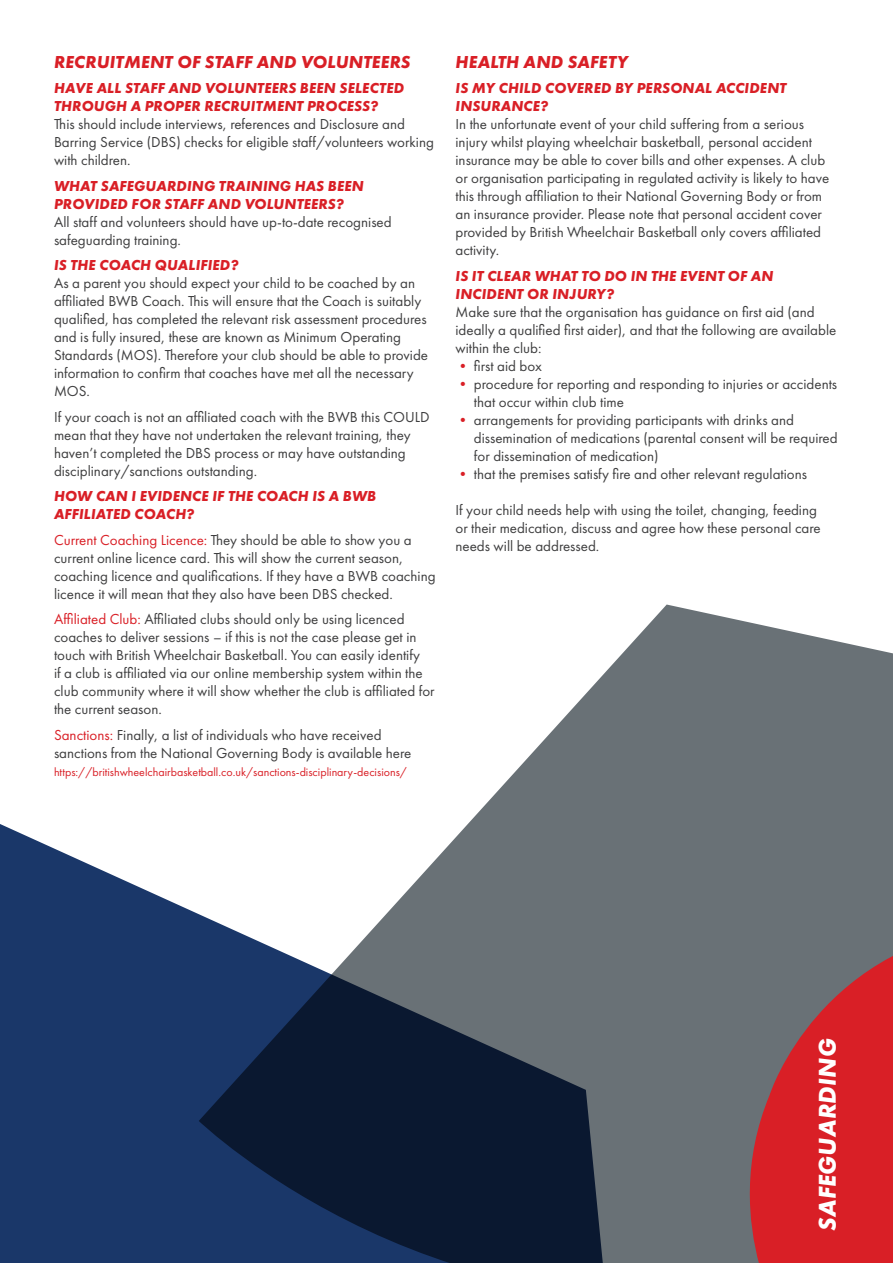
<style>
.page{position:relative;width:893px;height:1263px;background:#fff}
.page>*{position:absolute;margin:0;border:0;box-sizing:border-box;transform-origin:0 0}
.t1{font:italic 700 25.2px "Futura PT";letter-spacing:.01em;color:#fff}
.t2{font:italic 700 18px "Futura PT";letter-spacing:.01em;color:#d91f26}
.t3{font:15px/18px "Futura PT";color:#3e3e3f}
.t4{font:italic 700 15px/18px "Futura PT";letter-spacing:.01em;color:#d91f26}
.t5{font:12px "Futura PT";color:#d91f26}
.s1{color:#d91f26}
</style>
<div class="page">
<svg style="left:0;top:824px;width:199px;height:439px;background:#314b78"></svg>
<svg style="left:199px;top:604px;width:694px;height:659px;fill:#697176"></svg>
<svg style="left:715px;top:923px;width:178px;height:340px;background:#a74349"></svg>
<p class="t2" style="left:54px;top:51px;width:358px">RECRUITMENT OF STAFF AND VOLUNTEERS</p>
<p class="t4" style="left:54px;top:79px;width:352px">HAVE ALL STAFF AND VOLUNTEERS BEEN SELECTED<br>THROUGH A PROPER RECRUITMENT PROCESS?</p>
<p class="t3" style="left:54px;top:115px;width:381px">This should include interviews, references and Disclosure and<br>Barring Service (DBS) checks for eligible staff/volunteers working with children.</p>
<p class="t4" style="left:54px;top:177px;width:311px">WHAT SAFEGUARDING TRAINING HAS BEEN<br>PROVIDED FOR STAFF AND VOLUNTEERS?</p>
<p class="t3" style="left:54px;top:213px;width:339px">All staff and volunteers should have up-to-date recognised safeguarding training.</p>
<p class="t4" style="left:54px;top:256px;width:186px">IS THE COACH QUALIFIED?</p>
<p class="t3" style="left:54px;top:274px;width:376px">As a parent you should expect your child to be coached by an affiliated BWB Coach. This will ensure that the Coach is suitably qualified, has completed the relevant risk assessment procedures and is fully insured, these are known as Minimum Operating Standards (MOS). Therefore your club should be able to provide information to confirm that coaches have met all the necessary MOS.</p>
<p class="t3" style="left:54px;top:408px;width:377px">If your coach is not an affiliated coach with the BWB this COULD mean that they have not undertaken the relevant training, they haven’t completed the DBS process or may have outstanding disciplinary/sanctions outstanding.</p>
<p class="t4" style="left:54px;top:487px;width:324px">HOW CAN I EVIDENCE IF THE COACH IS A BWB<br>AFFILIATED COACH?</p>
<p class="t3" style="left:54px;top:531px;width:383px"><span class="s1">Current Coaching Licence:</span> They should be able to show you a current online licence card. This will show the current season, coaching licence and qualifications. If they have a BWB coaching licence it will mean that they also have been DBS checked.</p>
<p class="t3" style="left:54px;top:610px;width:382px"><span class="s1">Affiliated Club:</span> Affiliated clubs should only be using licenced coaches to deliver sessions – if this is not the case please get in touch with British Wheelchair Basketball. You can easily identify<br>if a club is affiliated via our online membership system within the club community where it will show whether the club is affiliated for the current season.</p>
<p class="t3" style="left:54px;top:726px;width:359px"><span class="s1">Sanctions:</span> Finally, a list of individuals who have received sanctions from the National Governing Body is available here</p>
<p class="t5" style="left:54px;top:765px;width:355px">https://britishwheelchairbasketball.co.uk/sanctions-disciplinary-decisions/</p>
<p class="t2" style="left:456px;top:51px;width:174px">HEALTH AND SAFETY</p>
<p class="t4" style="left:456px;top:79px;width:332px">IS MY CHILD COVERED BY PERSONAL ACCIDENT<br>INSURANCE?</p>
<p class="t3" style="left:455px;top:115px;width:375px">In the unfortunate event of your child suffering from a serious injury whilst playing wheelchair basketball, personal accident insurance may be able to cover bills and other expenses. A club or organisation participating in regulated activity is likely to have this through affiliation to their National Governing Body or from an insurance provider. Please note that personal accident cover provided by British Wheelchair Basketball only covers affiliated activity.</p>
<p class="t4" style="left:456px;top:267px;width:319px">IS IT CLEAR WHAT TO DO IN THE EVENT OF AN<br>INCIDENT OR INJURY?</p>
<p class="t3" style="left:455px;top:303px;width:382px">Make sure that the organisation has guidance on first aid (and ideally a qualified first aider), and that the following are available within the club:</p>
<p class="t3" style="left:455px;top:357px;width:88px"><span class="s1">•</span> first aid box</p>
<p class="t3" style="left:474px;top:375px;width:365px;text-indent:-18px"><span class="s1">•</span> procedure for reporting and responding to injuries or accidents that occur within club time</p>
<p class="t3" style="left:474px;top:411px;width:365px;text-indent:-18px"><span class="s1">•</span> arrangements for providing participants with drinks and dissemination of medications (parental consent will be required for dissemination of medication)</p>
<p class="t3" style="left:455px;top:465px;width:353px"><span class="s1">•</span> that the premises satisfy fire and other relevant regulations</p>
<p class="t3" style="left:455px;top:501px;width:367px">If your child needs help with using the toilet, changing, feeding or their medication, discuss and agree how these personal care needs will be addressed.</p>
<h1 class="t1" style="left:812px;top:1231px;width:194px;rotate:-90deg">SAFEGUARDING</h1>
</div>
